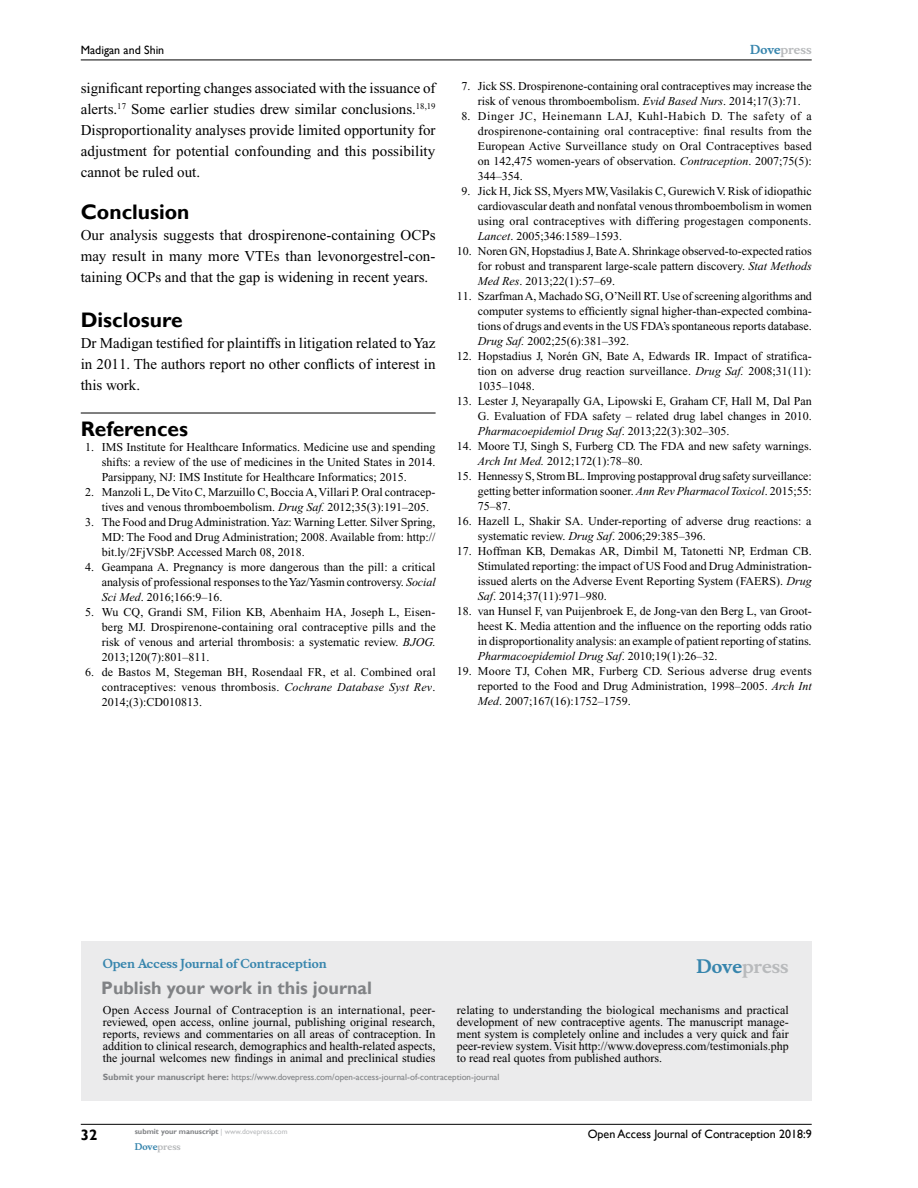
<style>
.page{position:relative;width:918px;height:1188px;background:#fff}
.page>*{position:absolute;margin:0;border:0;box-sizing:border-box;transform-origin:0 0}
.t1{font:700 21px "Gill Sans";color:#000}
.t2{font:700 18px "Gill Sans";color:#808285}
.t3{font:700 18px "Musee";color:#b8babc}
.t4{font:15px/21px "Times New Roman";color:#000;text-align:justify}
.t5{font:700 15px "Gill Sans";color:#000}
.t6{font:12px/15px "Times New Roman";color:#000;text-align:justify}
.t7{font:12px "Gill Sans";color:#000}
.t8{font:700 12px "Musee";color:#3785ad}
.t9{font:700 12px "Musee";color:#b8babc}
.t10{font:9px "Gill Sans";color:#808285}
.t11{font:700 9px "Musee";color:#b8babc}
.t12{font:700 7.5px "Gill Sans";color:#808285}
.s1{font-style:italic}
.s2{color:#3785ad}
.s3{font-weight:700}
.s4{font-weight:400;color:#b8babc}
</style>
<div class="page">
<div style="left:81px;top:941px;width:731px;height:160px;background:#ebebec"></div>
<hr style="left:81px;top:1124px;width:731px;height:1px;background:#000">
<hr style="left:81px;top:60px;width:731px;height:1px;background:#000">
<hr style="left:81px;top:413px;width:355px;height:1px;background:#000">
<p class="t7" style="left:81px;top:43px;width:85px">Madigan and Shin</p>
<p class="t4" style="left:81px;top:77px;width:356px">significant reporting changes associated with the issuance of alerts.<sup>17</sup> Some earlier studies drew similar conclusions.<sup>18,19<br></sup>Disproportionality analyses provide limited opportunity for adjustment for potential confounding and this possibility cannot be ruled out.</p>
<h1 class="t1" style="left:81px;top:199px;width:110px">Conclusion</h1>
<p class="t4" style="left:81px;top:224px;width:356px">Our analysis suggests that drospirenone-containing OCPs may result in many more VTEs than levonorgestrel-con&shy;taining OCPs and that the gap is widening in recent years.</p>
<h1 class="t1" style="left:81px;top:307px;width:103px">Disclosure</h1>
<p class="t4" style="left:81px;top:332px;width:356px">Dr Madigan testified for plaintiffs in litigation related to Yaz in 2011. The authors report no other conflicts of interest in this work.</p>
<h1 class="t1" style="left:81px;top:416px;width:109px">References</h1>
<p class="t6" style="left:102px;top:440px;width:335px;text-indent:-16px">1. IMS Institute for Healthcare Informatics. Medicine use and spending shifts: a review of the use of medicines in the United States in 2014.<br>Parsippany, NJ: IMS Institute for Healthcare Informatics; 2015.</p>
<p class="t6" style="left:102px;top:485px;width:335px;text-indent:-16px">2. Manzoli L, De Vito C, Marzuillo C, Boccia A, Villari P. Oral contracep&shy;tives and venous thromboembolism. <span class="s1">Drug Saf.</span> 2012;35(3):191–205.</p>
<p class="t6" style="left:102px;top:515px;width:335px;text-indent:-16px">3. The Food and Drug Administration. Yaz: Warning Letter. Silver Spring, MD: The Food and Drug Administration; 2008. Available from: http:// bit.ly/2FjVSbP. Accessed March 08, 2018.</p>
<p class="t6" style="left:102px;top:560px;width:335px;text-indent:-16px">4. Geampana A. Pregnancy is more dangerous than the pill: a critical analysis of professional responses to the Yaz/Yasmin controversy. <span class="s1">Social Sci Med</span>. 2016;166:9–16.</p>
<p class="t6" style="left:102px;top:605px;width:336px;text-indent:-16px">5. Wu CQ, Grandi SM, Filion KB, Abenhaim HA, Joseph L, Eisen&shy;berg MJ. Drospirenone-containing oral contraceptive pills and the risk of venous and arterial thrombosis: a systematic review. <span class="s1">BJOG.<br></span>2013;120(7):801–811.</p>
<p class="t6" style="left:102px;top:665px;width:335px;text-indent:-16px">6. de Bastos M, Stegeman BH, Rosendaal FR, et al. Combined oral contraceptives: venous thrombosis. <span class="s1">Cochrane Database Syst Rev</span>.<br>2014;(3):CD010813.</p>
<p class="t9" style="left:750px;top:43px;width:63px"><span class="s2">Dove</span>press</p>
<p class="t6" style="left:461px;top:79px;width:352px;text-align:center">7. Jick SS. Drospirenone-containing oral contraceptives may increase the risk of venous thromboembolism. <span class="s1">Evid Based Nurs</span>. 2014;17(3):71.</p>
<p class="t6" style="left:478px;top:109px;width:335px;text-indent:-16px">8. Dinger JC, Heinemann LAJ, Kuhl-Habich D. The safety of a drospirenone-containing oral contraceptive: final results from the European Active Surveillance study on Oral Contraceptives based on 142,475 women-years of observation. <span class="s1">Contraception</span>. 2007;75(5):<br>344–354.</p>
<p class="t6" style="left:478px;top:184px;width:335px;text-indent:-16px">9. Jick H, Jick SS, Myers MW, Vasilakis C, Gurewich V. Risk of idiopathic cardiovascular death and nonfatal venous thromboembolism in women using oral contraceptives with differing progestagen components.<br><span class="s1">Lancet</span>. 2005;346:1589–1593.</p>
<p class="t6" style="left:478px;top:244px;width:335px;text-indent:-21px">10. Noren GN, Hopstadius J, Bate A. Shrinkage observed-to-expected ratios for robust and transparent large-scale pattern discovery. <span class="s1">Stat Methods Med Res</span>. 2013;22(1):57–69.</p>
<p class="t6" style="left:478px;top:289px;width:336px;text-indent:-21px">11. Szarfman A, Machado SG, O’Neill RT. Use of screening algorithms and computer systems to efficiently signal higher-than-expected combina&shy;tions of drugs and events in the US FDA’s spontaneous reports database.<br><span class="s1">Drug Saf.</span> 2002;25(6):381–392.</p>
<p class="t6" style="left:478px;top:349px;width:335px;text-indent:-21px">12. Hopstadius J, Norén GN, Bate A, Edwards IR. Impact of stratifica&shy;tion on adverse drug reaction surveillance. <span class="s1">Drug Saf.</span> 2008;31(11):<br>1035–1048.</p>
<p class="t6" style="left:478px;top:394px;width:335px;text-indent:-21px">13. Lester J, Neyarapally GA, Lipowski E, Graham CF, Hall M, Dal Pan G. Evaluation of FDA safety – related drug label changes in 2010.<br><span class="s1">Pharmacoepidemiol Drug Saf</span>. 2013;22(3):302–305.</p>
<p class="t6" style="left:478px;top:439px;width:335px;text-indent:-21px">14. Moore TJ, Singh S, Furberg CD. The FDA and new safety warnings.<br><span class="s1">Arch Int Med.</span> 2012;172(1):78–80.</p>
<p class="t6" style="left:478px;top:469px;width:336px;text-indent:-21px">15. Hennessy S, Strom BL. Improving postapproval drug safety surveillance: getting better information sooner. <span class="s1">Ann Rev Pharmacol Toxicol</span>. 2015;55:<br>75–87.</p>
<p class="t6" style="left:478px;top:514px;width:335px;text-indent:-21px">16. Hazell L, Shakir SA. Under-reporting of adverse drug reactions: a systematic review. <span class="s1">Drug Saf</span>. 2006;29:385–396.</p>
<p class="t6" style="left:478px;top:544px;width:335px;text-indent:-21px">17. Hoffman KB, Demakas AR, Dimbil M, Tatonetti NP, Erdman CB.<br>Stimulated reporting: the impact of US Food and Drug Administration&shy;issued alerts on the Adverse Event Reporting System (FAERS). <span class="s1">Drug Saf</span>. 2014;37(11):971–980.</p>
<p class="t6" style="left:478px;top:604px;width:335px;text-indent:-21px">18. van Hunsel F, van Puijenbroek E, de Jong-van den Berg L, van Groot&shy;heest K. Media attention and the influence on the reporting odds ratio in disproportionality analysis: an example of patient reporting of statins.<br><span class="s1">Pharmacoepidemiol Drug Saf</span>. 2010;19(1):26–32.</p>
<p class="t6" style="left:478px;top:664px;width:335px;text-indent:-21px">19. Moore TJ, Cohen MR, Furberg CD. Serious adverse drug events reported to the Food and Drug Administration, 1998–2005. <span class="s1">Arch Int Med</span>. 2007;167(16):1752–1759.</p>
<p class="t8" style="left:103px;top:956px;width:225px">Open Access Journal of Contraception</p>
<h2 class="t2" style="left:101px;top:977px;width:272px">Publish your work in this journal</h2>
<h2 class="t3" style="left:697px;top:955px;width:94px"><span class="s2">Dove</span>press</h2>
<p class="t6" style="left:103px;top:1004px;width:334px;line-height:12px">Open Access Journal of Contraception is an international, peer&shy;reviewed, open access, online journal, publishing original research, reports, reviews and commentaries on all areas of contraception. In addition to clinical research, demographics and health-related aspects, the journal welcomes new findings in animal and preclinical studies</p>
<p class="t6" style="left:457px;top:1004px;width:333px;line-height:12px">relating to understanding the biological mechanisms and practical development of new contraceptive agents. The manuscript manage&shy;ment system is completely online and includes a very quick and fair peer-review system. Visit http://www.dovepress.com/testimonials.php to read real quotes from published authors.</p>
<p class="t10" style="left:103px;top:1072px;width:398px"><span class="s3">Submit your manuscript here:</span> https://www.dovepress.com/open-access-journal-of-contraception-journal</p>
<p class="t5" style="left:81px;top:1126px;width:18px">32</p>
<p class="t12" style="left:135px;top:1127px;width:154px">submit your manuscript <span class="s4">| www.dovepress.com</span></p>
<p class="t11" style="left:135px;top:1141px;width:48px"><span class="s2">Dove</span>press</p>
<p class="t7" style="left:588px;top:1127px;width:225px">Open Access Journal of Contraception 2018:9</p>
</div>
